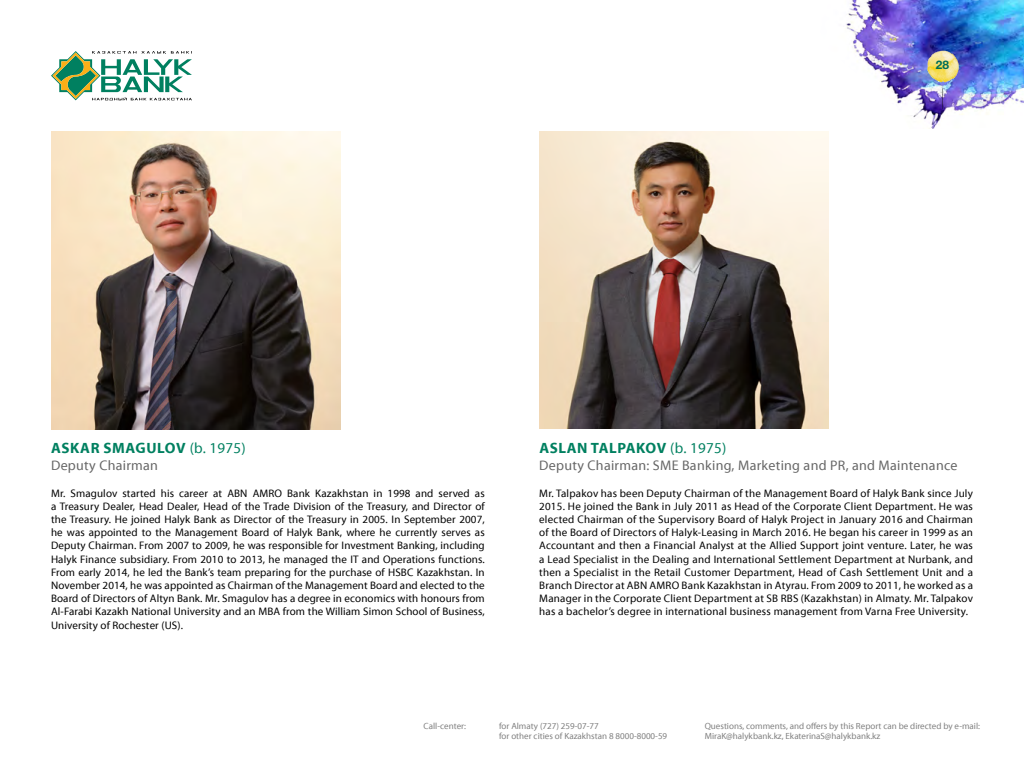
<style>
.page{position:relative;width:1024px;height:768px;background:#fff}
.page>*{position:absolute;margin:0;border:0;box-sizing:border-box;transform-origin:0 0}
.t1{font:700 15px "Myriad Pro Kaz";letter-spacing:.04em;color:#008060}
.t2{font:14px "Myriad Pro Kaz";letter-spacing:.02em;color:#666}
.t3{font:700 12px "Helvetica Neue Cyr";color:#006e59}
.t4{font:11px/13.2px "Myriad Pro Kaz";letter-spacing:.015em;color:#000;text-align:justify}
.t5{font:9px/10.8px "Myriad Pro Kaz";color:#808080}
.s1{font-weight:400}
</style>
<div class="page">
<img style="left:846px;top:0;width:178px;height:129px">
<img style="left:918px;top:48px;width:49px;height:37px">
<svg style="left:51px;top:51px;width:141px;height:49px"></svg>
<img style="left:51px;top:132px;width:289px;height:297px">
<img style="left:539px;top:131px;width:289px;height:298px">
<svg style="left:942px;top:88px;width:1px;height:21px"></svg>
<p class="t3" style="left:936px;top:58px;width:15px">28</p>
<h1 class="t1" style="left:51px;top:437px;width:196px">ASKAR SMAGULOV <span class="s1">(b. 1975)</span></h1>
<p class="t2" style="left:51px;top:457px;width:109px">Deputy Chairman</p>
<p class="t4" style="left:51px;top:486px;width:436px">Mr. Smagulov started his career at ABN AMRO Bank Kazakhstan in 1998 and served as a Treasury Dealer, Head Dealer, Head of the Trade Division of the Treasury, and Director of the Treasury. He joined Halyk Bank as Director of the Treasury in 2005. I n September 2007, he was appointed to the Management Board of Halyk Bank, where he currently serves as Deputy Chairman. From 2007 to 2009, he was responsible for I nvestment Banking, including Halyk Finance subsidiary. From 2010 to 2013, he managed the IT and Operations functions.<br>From early 2014, he led the Bank’s team preparing for the purchase of HSBC Kazakhstan. I n November 2014, he was appointed as Chairman of the Management Board and elected to the Board of Directors of Altyn Bank. Mr. Smagulov has a degree in economics with honours from Al-Farabi Kazakh National University and an MBA from the William Simon School of Business, University of Rochester (US).</p>
<h1 class="t1" style="left:539px;top:437px;width:189px">ASLAN TALPAKOV <span class="s1">(b. 1975)</span></h1>
<p class="t2" style="left:539px;top:457px;width:420px">Deputy Chairman: SME Banking, Marketing and PR, and Maintenance</p>
<p class="t4" style="left:539px;top:486px;width:435px">Mr. Talpakov has been Deputy Chairman of the Management Board of Halyk Bank since July 2015. He joined the Bank in July 2011 as Head of the Corporate Client Department. He was elected Chairman of the Supervisory Board of Halyk Project in January 2016 and Chairman of the Board of Directors of Halyk-Leasing in March 2016. He began his career in 1999 as an Accountant and then a Financial Analyst at the Allied Support joint venture. Later, he was a Lead Specialist in the Dealing and I nternational Settlement Department at Nurbank, and then a Specialist in the Retail Customer Department, Head of Cash Settlement Unit and a Branch Director at ABN AMRO Bank Kazakhstan in Atyrau. From 2009 to 2011, he worked as a Manager in the Corporate Client Department at SB RBS (Kazakhstan) in Almaty. Mr. Talpakov has a bachelor’s degree in international business management from Varna Free University.</p>
<p class="t5" style="left:424px;top:720px;width:44px">Call-center:</p>
<p class="t5" style="left:499px;top:720px;width:170px">for Almaty (727) 259-07-77<br>for other cities of Kazakhstan 8 8000-8000-59</p>
<p class="t5" style="left:705px;top:720px;width:277px">Questions, comments, and offers by this Report can be directed by e-mail:<br>MiraK@halykbank.kz, EkaterinaS@halykbank.kz</p>
</div>
